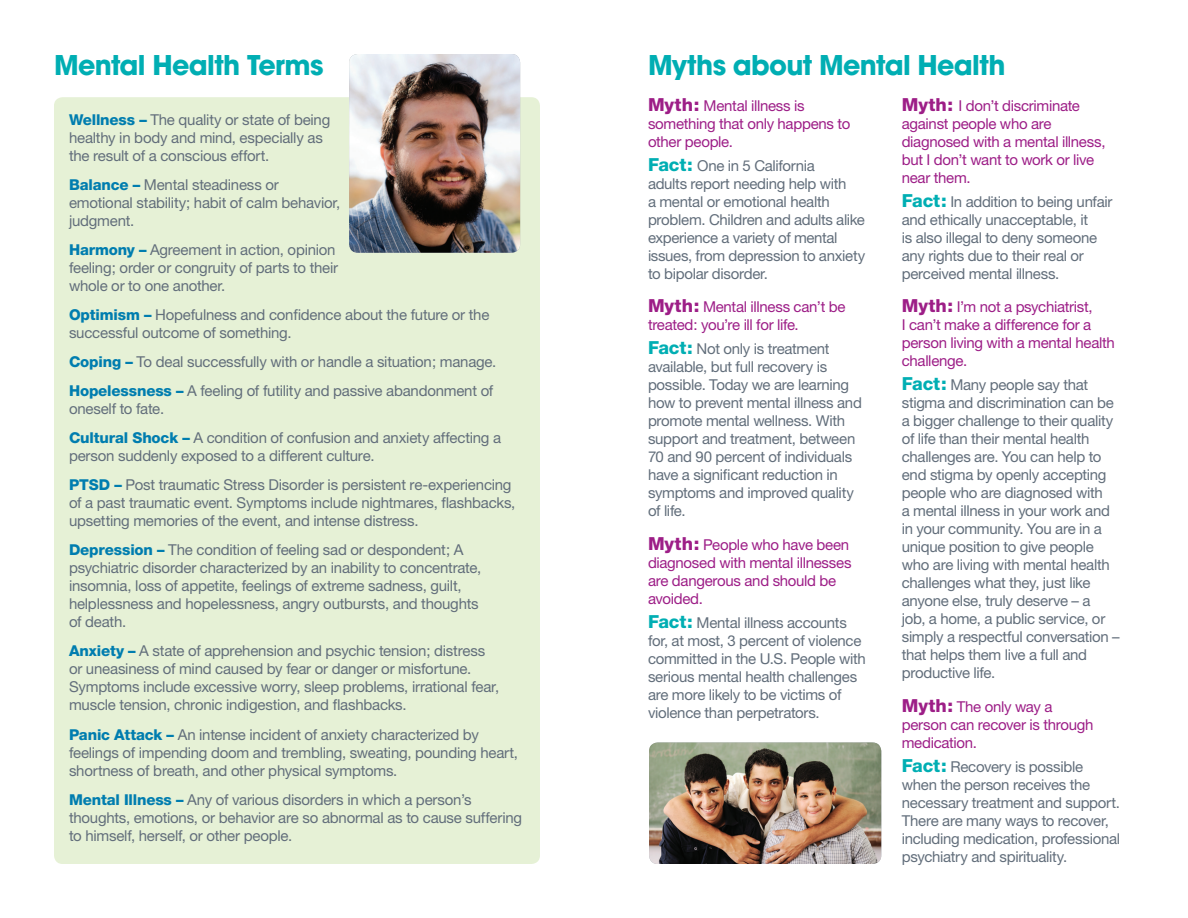
<style>
.page{position:relative;width:1188px;height:918px;background:#fff}
.page>*{position:absolute;margin:0;border:0;box-sizing:border-box;transform-origin:0 0}
.t1{font:700 27px "Avant Garde";letter-spacing:-.025em;color:#00aeb3}
.t2{font:15px/18px "Helvetica Neue";letter-spacing:-.015em;color:#626e7b}
.t3{font:15px/18px "Helvetica Neue";letter-spacing:-.02em;color:#9d1e87}
.s1{font-weight:800;color:#007daf}
.s2{font-weight:800;font-size:18px}
.s3{font-weight:800;font-size:18px;color:#00aeb3}
</style>
<div class="page">
<div style="left:54px;top:97px;width:486px;height:767px;background:#e6f1d6;border-radius:9px"></div>
<img style="left:349px;top:54px;width:171px;height:199px">
<img style="left:649px;top:742px;width:232px;height:122px">
<h1 class="t1" style="left:54px;top:48px;width:271px">Mental Health Terms</h1>
<p class="t2" style="left:69px;top:110px;width:263px"><span class="s1">Wellness –</span> The quality or state of being healthy in body and mind, especially as the result of a conscious effort.</p>
<p class="t2" style="left:69px;top:175px;width:273px"><span class="s1">Balance –</span> Mental steadiness or emotional stability; habit of calm behavior, judgment.</p>
<p class="t2" style="left:69px;top:240px;width:271px"><span class="s1">Harmony –</span> Agreement in action, opinion feeling; order or congruity of parts to their whole or to one another.</p>
<p class="t2" style="left:69px;top:305px;width:422px"><span class="s1">Optimism –</span> Hopefulness and confidence about the future or the successful outcome of something.</p>
<p class="t2" style="left:69px;top:347px;width:429px;line-height:29.1px"><span class="s1">Coping –</span> To deal successfully with or handle a situation; manage.<br><span class="s1">Hopelessness –</span> A feeling of futility and passive abandonment of</p>
<p class="t2" style="left:69px;top:394px;width:434px;line-height:29.1px">oneself to fate.<br><span class="s1">Cultural Shock –</span> A condition of confusion and anxiety affecting a</p>
<p class="t2" style="left:69px;top:441px;width:444px;line-height:29.1px">person suddenly exposed to a different culture.<br><span class="s1">PTSD –</span> Post traumatic Stress Disorder is persistent re-experiencing</p>
<p class="t2" style="left:69px;top:494px;width:448px">of a past traumatic event. Symptoms include nightmares, flashbacks, upsetting memories of the event, and intense distress.</p>
<p class="t2" style="left:69px;top:541px;width:414px"><span class="s1">Depression –</span> The condition of feeling sad or despondent; A psychiatric disorder characterized by an inability to concentrate, insomnia, loss of appetite, feelings of extreme sadness, guilt, helplessness and hopelessness, angry outbursts, and thoughts of death.</p>
<p class="t2" style="left:69px;top:642px;width:432px"><span class="s1">Anxiety –</span> A state of apprehension and psychic tension; distress or uneasiness of mind caused by fear or danger or misfortune.<br>Symptoms include excessive worry, sleep problems, irrational fear, muscle tension, chronic indigestion, and flashbacks.</p>
<p class="t2" style="left:69px;top:725px;width:451px"><span class="s1">Panic Attack –</span> An intense incident of anxiety characterized by feelings of impending doom and trembling, sweating, pounding heart, shortness of breath, and other physical symptoms.</p>
<p class="t2" style="left:69px;top:790px;width:455px"><span class="s1">Mental Illness –</span> Any of various disorders in which a person’s thoughts, emotions, or behavior are so abnormal as to cause suffering to himself, herself, or other people.</p>
<h1 class="t1" style="left:648px;top:48px;width:359px">Myths about Mental Health</h1>
<p class="t3" style="left:648px;top:96px;width:204px"><span class="s2">Myth:</span> Mental illness is something that only happens to other people.</p>
<p class="t2" style="left:648px;top:156px;width:219px"><span class="s3">Fact:</span> One in 5 California<br>adults report needing help with<br>a mental or emotional health problem. Children and adults alike experience a variety of mental issues, from depression to anxiety to bipolar disorder.</p>
<p class="t3" style="left:648px;top:298px;width:199px"><span class="s2">Myth:</span> Mental illness can’t be treated: you’re ill for life.</p>
<p class="t2" style="left:648px;top:340px;width:215px"><span class="s3">Fact:</span> Not only is treatment available, but full recovery is possible. Today we are learning how to prevent mental illness and promote mental wellness. With support and treatment, between<br>70 and 90 percent of individuals have a significant reduction in symptoms and improved quality of life.</p>
<p class="t3" style="left:648px;top:535px;width:205px"><span class="s2">Myth:</span> People who have been diagnosed with mental illnesses are dangerous and should be avoided.</p>
<p class="t2" style="left:648px;top:613px;width:219px"><span class="s3">Fact:</span> Mental illness accounts for, at most, 3 percent of violence committed in the U.S. People with serious mental health challenges are more likely to be victims of violence than perpetrators.</p>
<p class="t3" style="left:902px;top:96px;width:205px"><span class="s2">Myth:</span> I don’t discriminate against people who are diagnosed with a mental illness, but I don’t want to work or live near them.</p>
<p class="t2" style="left:902px;top:192px;width:212px"><span class="s3">Fact:</span> In addition to being unfair and ethically unacceptable, it<br>is also illegal to deny someone any rights due to their real or perceived mental illness.</p>
<p class="t3" style="left:902px;top:298px;width:215px"><span class="s2">Myth:</span> I’m not a psychiatrist,<br>I can’t make a difference for a person living with a mental health challenge.</p>
<p class="t2" style="left:902px;top:376px;width:219px"><span class="s3">Fact:</span> Many people say that stigma and discrimination can be a bigger challenge to their quality of life than their mental health challenges are. You can help to end stigma by openly accepting people who are diagnosed with<br>a mental illness in your work and in your community. You are in a unique position to give people who are living with mental health challenges what they, just like anyone else, truly deserve – a<br>job, a home, a public service, or simply a respectful conversation – that helps them live a full and productive life.</p>
<p class="t3" style="left:902px;top:697px;width:193px"><span class="s2">Myth:</span> The only way a person can recover is through medication.</p>
<p class="t2" style="left:902px;top:757px;width:220px"><span class="s3">Fact:</span> Recovery is possible when the person receives the necessary treatment and support.<br>There are many ways to recover, including medication, professional psychiatry and spirituality.</p>
</div>
